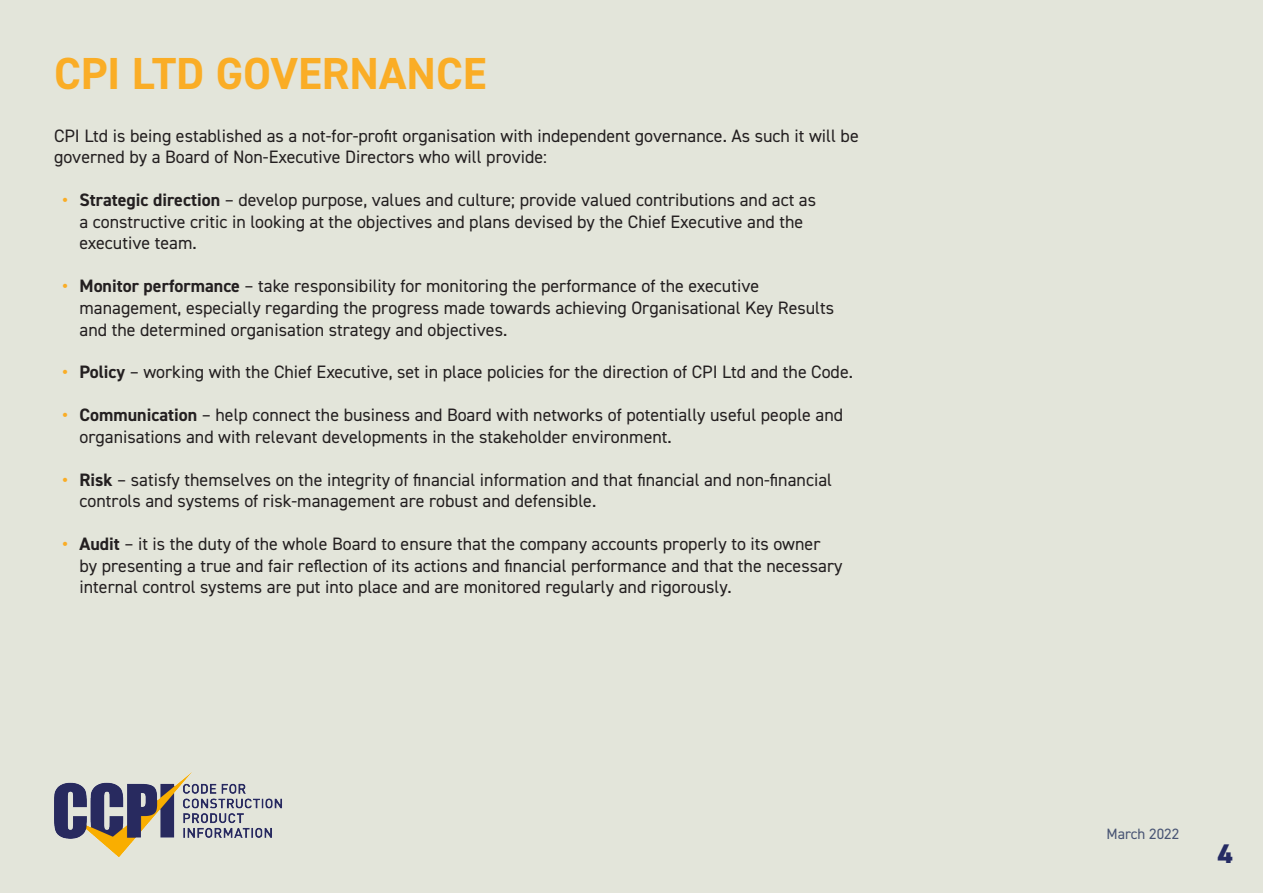
<style>
.page{position:relative;width:1263px;height:893px;background:#e3e5da}
.page>*{position:absolute;margin:0;border:0;box-sizing:border-box;transform-origin:0 0}
.t1{font:700 45px "DIN2014";color:#faad26}
.t2{font:800 27px "DIN2014";color:#252b64}
.t3{font:18px/21.6px "DIN2014";color:#231f20}
.t4{font:15px "DIN2014";color:#495574}
.s1{font-weight:700;color:#faad26}
.s2{font-weight:700}
</style>
<div class="page">
<img style="left:54px;top:752px;width:239px;height:106px">
<p class="t1" style="left:54px;top:44px;width:434px">CPI LTD GOVERNANCE</p>
<p class="t3" style="left:54px;top:124px;width:806px">CPI Ltd is being established as a not-for-profit organisation with independent governance. As such it will be governed by a Board of Non-Executive Directors who will provide:</p>
<p class="t3" style="left:80px;top:189px;width:738px;text-indent:-17px"><span class="s1">•</span> <span class="s2">Strategic direction</span> – develop purpose, values and culture; provide valued contributions and act as a constructive critic in looking at the objectives and plans devised by the Chief Executive and the executive team.</p>
<p class="t3" style="left:80px;top:275px;width:756px;text-indent:-17px"><span class="s1">•</span> <span class="s2">Monitor performance</span> – take responsibility for monitoring the performance of the executive management, especially regarding the progress made towards achieving Organisational Key Results and the determined organisation strategy and objectives.</p>
<p class="t3" style="left:63px;top:361px;width:792px"><span class="s1">•</span> <span class="s2">Policy</span> – working with the Chief Executive, set in place policies for the direction of CPI Ltd and the Code.</p>
<p class="t3" style="left:80px;top:404px;width:765px;text-indent:-17px"><span class="s1">•</span> <span class="s2">Communication</span> – help connect the business and Board with networks of potentially useful people and organisations and with relevant developments in the stakeholder environment.</p>
<p class="t3" style="left:80px;top:468px;width:754px;text-indent:-17px"><span class="s1">•</span> <span class="s2">Risk</span> – satisfy themselves on the integrity of financial information and that financial and non-financial controls and systems of risk-management are robust and defensible.</p>
<p class="t3" style="left:80px;top:533px;width:764px;text-indent:-17px"><span class="s1">•</span> <span class="s2">Audit</span> – it is the duty of the whole Board to ensure that the company accounts properly to its owner by presenting a true and fair reflection of its actions and financial performance and that the necessary internal control systems are put into place and are monitored regularly and rigorously.</p>
<p class="t4" style="left:1106px;top:824px;width:74px">March 2022</p>
<p class="t2" style="left:1218px;top:836px;width:17px">4</p>
</div>
